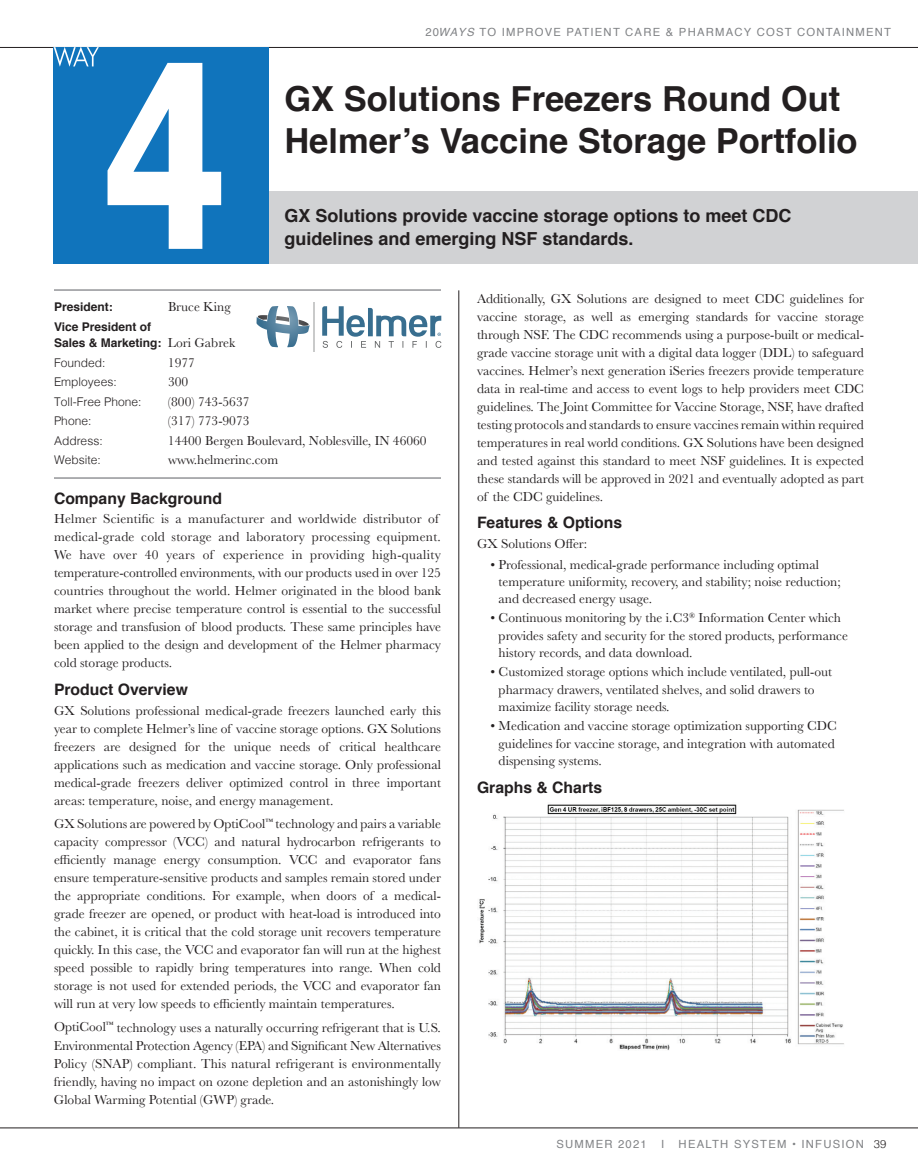
<style>
.page{position:relative;width:918px;height:1175px;background:#fff}
.page>*{position:absolute;margin:0;border:0;box-sizing:border-box;transform-origin:0 0}
.t1{font:700 34.5px/42px "Helvetica";color:#231f20}
.t2{font:700 18px/22.5px "Helvetica";color:#231f20}
.t3{font:700 15.75px "Helvetica";color:#231f20}
.t4{font:13.5px/18px "Baskerville";color:#231f20}
.t5{font:300 12px "Helvetica";color:#231f20}
.t6{font:700 12px/16.5px "Helvetica";color:#231f20}
.t7{font:11.25px "Helvetica";letter-spacing:.11em;color:#808285}
.s1{font-style:italic}
.s2{font-family:"Baskerville";font-weight:400;font-size:13.5px}
.s3{font-weight:300;color:#231f20}
</style>
<div class="page">
<hr style="left:0;top:47px;width:918px;height:1px;background:#231f20">
<div style="left:55px;top:191px;width:863px;height:72px;background:#d1d2d4"></div>
<hr style="left:54px;top:477px;width:387px;height:2px;background:#939598">
<hr style="left:459px;top:290px;width:1px;height:837px;background:#231f20">
<hr style="left:54px;top:289px;width:387px;height:2px;background:#939598">
<div style="left:53px;top:47px;width:216px;height:216px;background:#1074bc"></div>
<svg style="left:108px;top:63px;width:113px;height:186px"></svg>
<svg style="left:54px;top:47px;width:45px;height:20px"></svg>
<hr style="left:0;top:1127px;width:918px;height:1px;background:#231f20">
<svg style="left:256px;top:306px;width:54px;height:41px"></svg>
<svg style="left:322px;top:306px;width:119px;height:42px"></svg>
<hr style="left:313px;top:302px;width:2px;height:49px;background:#c9caca">
<img style="left:479px;top:804px;width:365px;height:247px">
<p class="t7" style="left:425px;top:23px;width:467px">20<span class="s1">WAYS</span> TO IMPROVE PATIENT CARE &amp; PHARMACY COST CONTAINMENT</p>
<h1 class="t1" style="left:284px;top:79px;width:575px">GX Solutions Freezers Round Out<br>Helmer’s Vaccine Storage Portfolio</h1>
<h2 class="t2" style="left:284px;top:205px;width:509px">GX Solutions provide vaccine storage options to meet CDC guidelines and emerging NSF standards.</h2>
<p class="t6" style="left:54px;top:299px;width:60px">President:</p>
<p class="t4" style="left:168px;top:298px;width:64px">Bruce King</p>
<p class="t6" style="left:54px;top:318px;width:183px">Vice President of<br>Sales &amp; Marketing: <span class="s2">Lori Gabrek</span></p>
<p class="t5" style="left:54px;top:352px;width:53px">Founded:</p>
<p class="t4" style="left:168px;top:353px;width:28px">1977</p>
<p class="t5" style="left:54px;top:372px;width:64px">Employees:</p>
<p class="t4" style="left:168px;top:373px;width:22px">300</p>
<p class="t5" style="left:54px;top:391px;width:89px">Toll-Free Phone:</p>
<p class="t4" style="left:168px;top:392px;width:83px">(800) 743-5637</p>
<p class="t5" style="left:54px;top:411px;width:39px">Phone:</p>
<p class="t4" style="left:168px;top:412px;width:83px">(317) 773-9073</p>
<p class="t5" style="left:54px;top:430px;width:50px">Address:</p>
<p class="t4" style="left:168px;top:431px;width:260px">14400 Bergen Boulevard, Noblesville, IN 46060</p>
<p class="t5" style="left:54px;top:450px;width:48px">Website:</p>
<p class="t4" style="left:168px;top:451px;width:112px">www.helmerinc.com</p>
<p class="t3" style="left:54px;top:485px;width:170px">Company Background</p>
<p class="t4" style="left:54px;top:510px;width:389px">Helmer Scientific is a manufacturer and worldwide distributor of medical-grade cold storage and laboratory processing equipment.<br>We have over 40 years of experience in providing high-quality temperature-controlled environments, with our products used in over 125 countries throughout the world. Helmer originated in the blood bank market where precise temperature control is essential to the successful storage and transfusion of blood products. These same principles have been applied to the design and development of the Helmer pharmacy cold storage products.</p>
<p class="t3" style="left:54px;top:677px;width:135px">Product Overview</p>
<p class="t4" style="left:54px;top:701px;width:389px;text-align:justify">GX Solutions professional medical-grade freezers launched early this year to complete Helmer’s line of vaccine storage options. GX Solutions freezers are designed for the unique needs of critical healthcare applications such as medication and vaccine storage. Only professional medical-grade freezers deliver optimized control in three important areas: temperature, noise, and energy management.</p>
<p class="t4" style="left:54px;top:814px;width:389px;text-align:justify">GX Solutions are powered by OptiCool<sup>™</sup> technology and pairs a variable capacity compressor (VCC) and natural hydrocarbon refrigerants to efficiently manage energy consumption. VCC and evaporator fans ensure temperature-sensitive products and samples remain stored under the appropriate conditions. For example, when doors of a medical&shy;grade freezer are opened, or product with heat-load is introduced into the cabinet, it is critical that the cold storage unit recovers temperature quickly. In this case, the VCC and evaporator fan will run at the highest speed possible to rapidly bring temperatures into range. When cold storage is not used for extended periods, the VCC and evaporator fan will run at very low speeds to efficiently maintain temperatures.</p>
<p class="t4" style="left:54px;top:1018px;width:389px;text-align:justify">OptiCool<sup>™</sup> technology uses a naturally occurring refrigerant that is U.S.<br>Environmental Protection Agency (EPA) and Significant New Alternatives Policy (SNAP) compliant. This natural refrigerant is environmentally friendly, having no impact on ozone depletion and an astonishingly low Global Warming Potential (GWP) grade.</p>
<p class="t4" style="left:477px;top:289px;width:389px;text-align:justify">Additionally, GX Solutions are designed to meet CDC guidelines for vaccine storage, as well as emerging standards for vaccine storage through NSF. The CDC recommends using a purpose-built or medical&shy;grade vaccine storage unit with a digital data logger (DDL) to safeguard vaccines. Helmer’s next generation iSeries freezers provide temperature data in real-time and access to event logs to help providers meet CDC guidelines. The Joint Committee for Vaccine Storage, NSF, have drafted testing protocols and standards to ensure vaccines remain within required temperatures in real world conditions. GX Solutions have been designed and tested against this standard to meet NSF guidelines. It is expected these standards will be approved in 2021 and eventually adopted as part of the CDC guidelines.</p>
<p class="t3" style="left:477px;top:510px;width:147px">Features &amp; Options</p>
<p class="t4" style="left:477px;top:535px;width:112px">GX Solutions Offer:</p>
<p class="t4" style="left:499px;top:555px;width:344px;line-height:17.2px;text-indent:-8px">• Professional, medical-grade performance including optimal temperature uniformity, recovery, and stability; noise reduction; and decreased energy usage.</p>
<p class="t4" style="left:499px;top:609px;width:351px;line-height:17.2px;text-indent:-8px">• Continuous monitoring by the i.C3<sup>®</sup> Information Center which provides safety and security for the stored products, performance history records, and data download.</p>
<p class="t4" style="left:499px;top:663px;width:335px;line-height:17.2px;text-indent:-8px">• Customized storage options which include ventilated, pull-out pharmacy drawers, ventilated shelves, and solid drawers to maximize facility storage needs.</p>
<p class="t4" style="left:499px;top:717px;width:340px;line-height:17.2px;text-indent:-8px">• Medication and vaccine storage optimization supporting CDC guidelines for vaccine storage, and integration with automated dispensing systems.</p>
<p class="t3" style="left:477px;top:775px;width:127px">Graphs &amp; Charts</p>
<p class="t7" style="left:556px;top:1135px;width:92px">SUMMER 2021</p>
<p class="t7" style="left:661px;top:1135px;width:5px">I</p>
<p class="t7" style="left:679px;top:1135px;width:209px">HEALTH SYSTEM • INFUSION <span class="s3">39</span></p>
</div>
